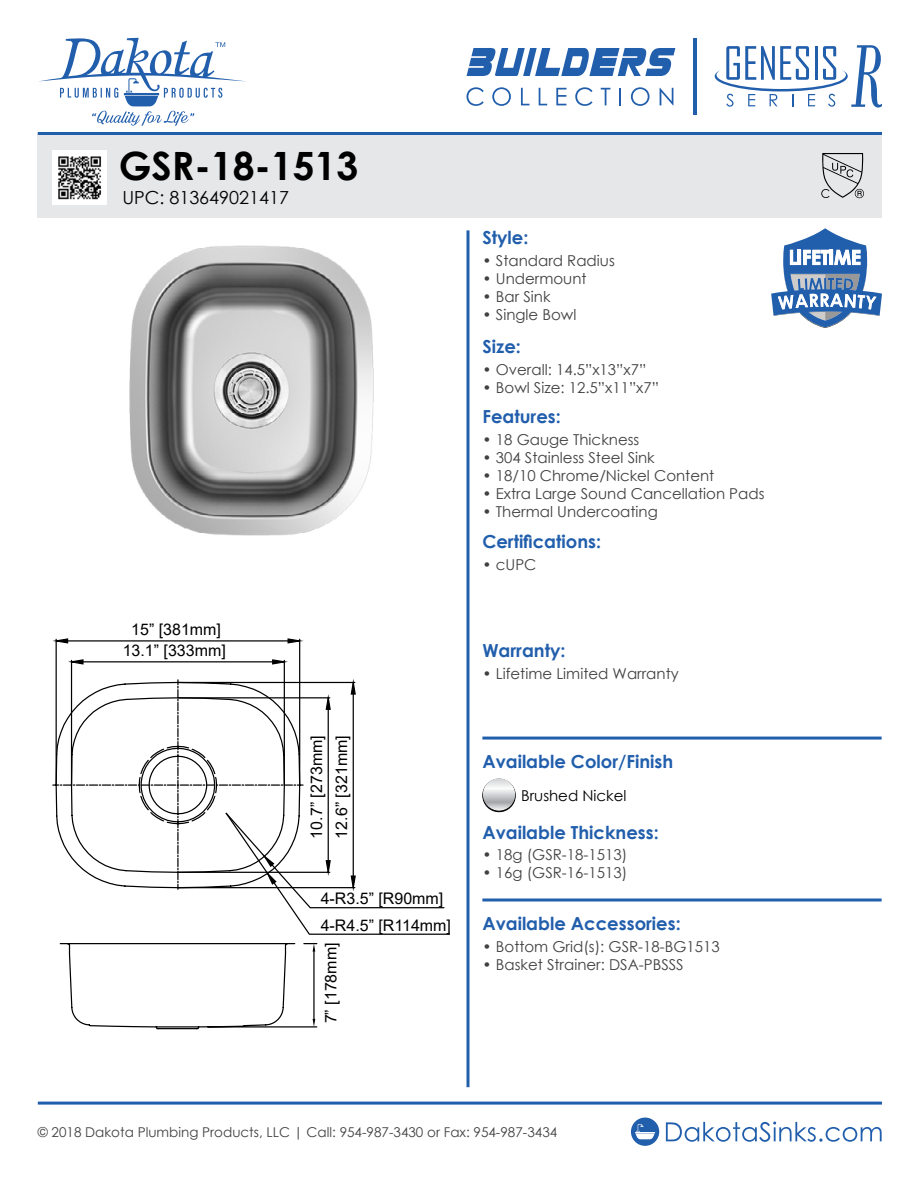
<style>
.page{position:relative;width:918px;height:1188px;background:#fff}
.page>*{position:absolute;margin:0;border:0;box-sizing:border-box;transform-origin:0 0}
.t1{font:700 39px "Century Gothic";color:#000}
.t2{font:700 18px "Century Gothic";color:#215eac}
.t3{font:18px "Century Gothic";color:#000}
.t4{font:16.05px/24.9px "Arial";color:#000}
.t5{font:15px "Century Gothic";color:#414042}
.t6{font:15px "Century Gothic";color:#000}
.t7{font:13.5px "Century Gothic";color:#414042}
</style>
<div class="page">
<div style="left:38px;top:134px;width:844px;height:84px;background:#e6e7e8"></div>
<hr style="left:38px;top:132px;width:844px;height:3px;background:#215eac">
<hr style="left:38px;top:1102px;width:844px;height:3px;background:#215eac">
<svg style="left:821px;top:153px;width:43px;height:45px"></svg>
<svg style="left:466px;top:230px;width:4px;height:857px"></svg>
<svg style="left:715px;top:45px;width:167px;height:63px"></svg>
<hr style="left:693px;top:38px;width:4px;height:77px;background:#215eac">
<svg style="left:467px;top:48px;width:208px;height:28px"></svg>
<svg style="left:466px;top:87px;width:18px;height:19px"></svg>
<svg style="left:492px;top:87px;width:19px;height:19px"></svg>
<svg style="left:521px;top:88px;width:9px;height:17px"></svg>
<svg style="left:539px;top:88px;width:8px;height:17px"></svg>
<svg style="left:556px;top:88px;width:10px;height:17px"></svg>
<svg style="left:575px;top:87px;width:18px;height:19px"></svg>
<svg style="left:601px;top:88px;width:9px;height:17px"></svg>
<svg style="left:619px;top:88px;width:2px;height:17px"></svg>
<svg style="left:631px;top:87px;width:19px;height:19px"></svg>
<svg style="left:660px;top:88px;width:13px;height:17px"></svg>
<svg style="left:38px;top:38px;width:208px;height:88px"></svg>
<svg style="left:666px;top:1122px;width:216px;height:20px"></svg>
<svg style="left:631px;top:1118px;width:28px;height:28px"></svg>
<img style="left:53px;top:150px;width:54px;height:54px">
<img style="left:129px;top:245px;width:245px;height:291px">
<svg style="left:70px;top:661px;width:215px;height:229px"></svg>
<svg style="left:70px;top:659px;width:14px;height:6px"></svg>
<svg style="left:272px;top:659px;width:14px;height:6px"></svg>
<svg style="left:53px;top:681px;width:301px;height:208px"></svg>
<svg style="left:350px;top:681px;width:6px;height:14px"></svg>
<hr style="left:68px;top:640px;width:220px;height:2px;background:#000">
<hr style="left:299px;top:639px;width:1px;height:146px;background:#000">
<hr style="left:56px;top:639px;width:1px;height:146px;background:#000">
<svg style="left:55px;top:638px;width:14px;height:6px"></svg>
<svg style="left:287px;top:638px;width:14px;height:6px"></svg>
<svg style="left:224px;top:812px;width:226px;height:123px"></svg>
<svg style="left:138px;top:745px;width:41px;height:80px"></svg>
<svg style="left:59px;top:943px;width:259px;height:87px"></svg>
<svg style="left:482px;top:898px;width:400px;height:4px"></svg>
<svg style="left:771px;top:228px;width:111px;height:100px"></svg>
<hr style="left:482px;top:737px;width:400px;height:3px;background:#215eac">
<div style="left:483px;top:779px;width:32px;height:33px;background:#0b0b0b;border-radius:50%"></div>
<div style="left:482px;top:779px;width:34px;height:33px;border:1px solid #000;border-radius:50%"></div>
<svg style="left:483px;top:778px;width:32px;height:33px"></svg>
<h1 class="t1" style="left:119px;top:136px;width:241px">GSR-18-1513</h1>
<p class="t3" style="left:122px;top:185px;width:168px">UPC: 813649021417</p>
<p class="t4" style="left:131px;top:617px;width:91px">15” [381mm]</p>
<p class="t4" style="left:123px;top:638px;width:105px">13.1” [333mm]</p>
<p class="t4" style="left:304px;top:839px;width:105px;rotate:-90deg">10.7” [273mm]<br>12.6” [321mm]</p>
<p class="t4" style="left:321px;top:886px;width:124px">4-R3.5” [R90mm]</p>
<p class="t4" style="left:321px;top:913px;width:132px">4-R4.5” [R114mm]</p>
<p class="t4" style="left:318px;top:1023px;width:82px;rotate:-90deg">7” [178mm]</p>
<p class="t2" style="left:482px;top:224px;width:48px">Style:</p>
<p class="t5" style="left:482px;top:250px;width:134px">• Standard Radius</p>
<p class="t5" style="left:482px;top:268px;width:106px">• Undermount</p>
<p class="t5" style="left:482px;top:286px;width:70px">• Bar Sink</p>
<p class="t5" style="left:482px;top:304px;width:96px">• Single Bowl</p>
<p class="t2" style="left:482px;top:333px;width:40px">Size:</p>
<p class="t5" style="left:482px;top:359px;width:165px">• Overall: 14.5”x13”x7”</p>
<p class="t5" style="left:482px;top:377px;width:178px">• Bowl Size: 12.5”x11”x7”</p>
<p class="t2" style="left:482px;top:403px;width:80px">Features:</p>
<p class="t5" style="left:482px;top:429px;width:159px">• 18 Gauge Thickness</p>
<p class="t5" style="left:482px;top:447px;width:174px">• 304 Stainless Steel Sink</p>
<p class="t5" style="left:482px;top:465px;width:233px">• 18/10 Chrome/Nickel Content</p>
<p class="t5" style="left:482px;top:483px;width:284px">• Extra Large Sound Cancellation Pads</p>
<p class="t5" style="left:482px;top:501px;width:177px">• Thermal Undercoating</p>
<p class="t2" style="left:482px;top:528px;width:120px">Certifications:</p>
<p class="t5" style="left:482px;top:554px;width:56px">• cUPC</p>
<p class="t2" style="left:482px;top:637px;width:85px">Warranty:</p>
<p class="t5" style="left:482px;top:663px;width:198px">• Lifetime Limited Warranty</p>
<p class="t2" style="left:482px;top:747px;width:192px">Available Color/Finish</p>
<p class="t6" style="left:521px;top:785px;width:107px">Brushed Nickel</p>
<p class="t2" style="left:482px;top:818px;width:178px">Available Thickness:</p>
<p class="t5" style="left:482px;top:845px;width:146px">• 18g (GSR-18-1513)</p>
<p class="t5" style="left:482px;top:863px;width:146px">• 16g (GSR-16-1513)</p>
<p class="t2" style="left:482px;top:909px;width:200px">Available Accessories:</p>
<p class="t5" style="left:482px;top:936px;width:239px">• Bottom Grid(s): GSR-18-BG1513</p>
<p class="t5" style="left:482px;top:954px;width:203px">• Basket Strainer: DSA-PBSSS</p>
<p class="t7" style="left:38px;top:1122px;width:521px">© 2018 Dakota Plumbing Products, LLC | Call: 954-987-3430 or Fax: 954-987-3434</p>
</div>
